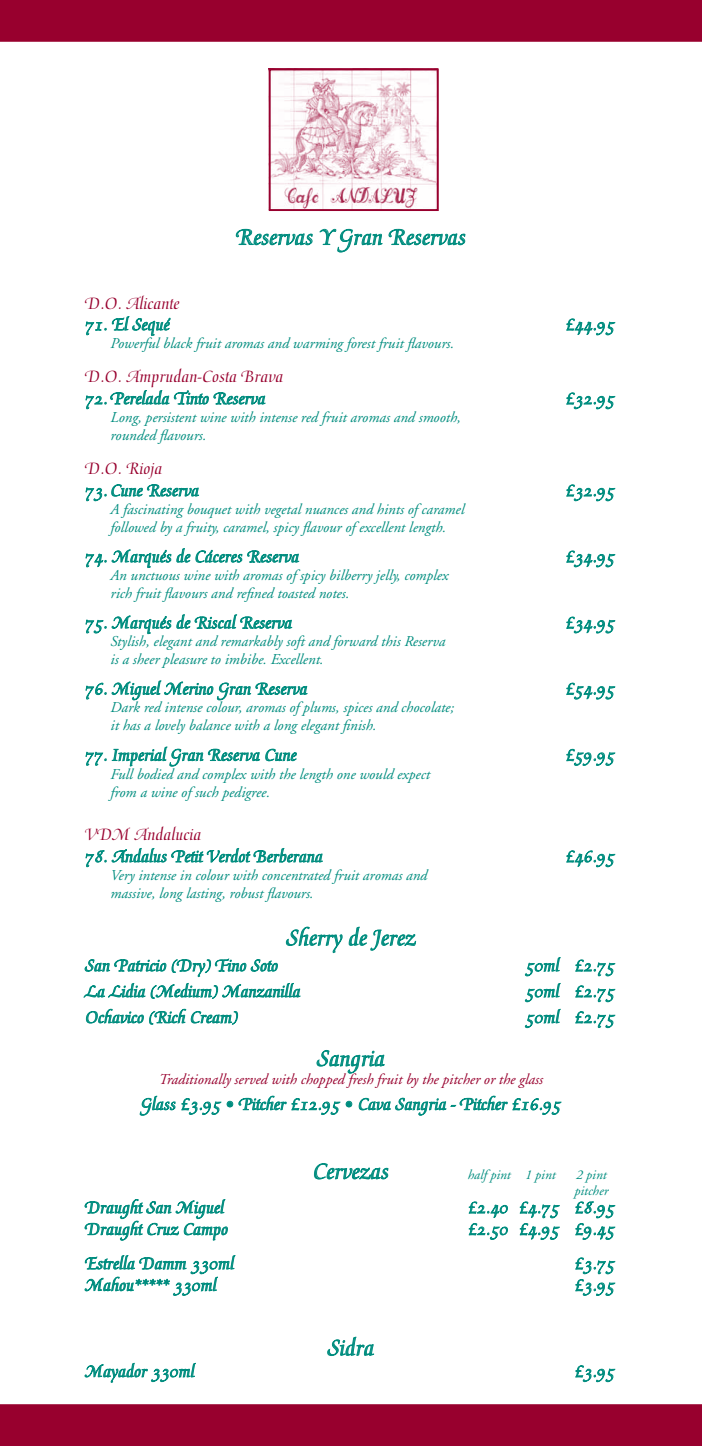
<style>
.page{position:relative;width:702px;height:1446px;background:#98002e}
.page>*{position:absolute;margin:0;border:0;box-sizing:border-box;transform-origin:0 0}
.t1{font:24px "Medici Script";color:#008d7f}
.t2{font:18px "Medici Script";color:#008d7f}
.t3{font:18px "Medici Script";color:#98002e}
.t4{font:italic 15px/18px "Adobe Garamond";color:#008d7f}
.t5{font:italic 15px "Adobe Garamond";color:#98002e}
.t6{font:italic 13.5px/16.2px "Adobe Garamond";color:#008d7f}
</style>
<div class="page">
<div style="left:0;top:42px;width:702px;height:1362px;background:#fff"></div>
<img style="left:272px;top:71px;width:164px;height:137px">
<div style="left:269px;top:68px;width:170px;height:143px;border:2px solid #98002e"></div>
<svg style="left:236px;top:229px;width:76px;height:18px"></svg>
<svg style="left:320px;top:229px;width:62px;height:23px"></svg>
<svg style="left:389px;top:229px;width:76px;height:18px"></svg>
<svg style="left:86px;top:315px;width:84px;height:21px;background:#c4e4e1"></svg>
<svg style="left:566px;top:319px;width:49px;height:16px"></svg>
<svg style="left:86px;top:388px;width:179px;height:21px;background:#c1e3e0"></svg>
<svg style="left:566px;top:392px;width:49px;height:17px"></svg>
<svg style="left:86px;top:484px;width:113px;height:17px;background:#b7dedb"></svg>
<svg style="left:566px;top:484px;width:49px;height:17px"></svg>
<svg style="left:86px;top:549px;width:85px;height:19px;background:#bae0dc"></svg>
<svg style="left:177px;top:546px;width:13px;height:16px"></svg>
<svg style="left:196px;top:550px;width:103px;height:15px;background:#a7d7d2"></svg>
<svg style="left:566px;top:551px;width:49px;height:16px"></svg>
<svg style="left:86px;top:615px;width:85px;height:19px;background:#bbe0dc"></svg>
<svg style="left:177px;top:612px;width:115px;height:19px;background:#b7dedb"></svg>
<svg style="left:566px;top:617px;width:49px;height:16px"></svg>
<svg style="left:86px;top:679px;width:221px;height:21px;background:#c1e3df"></svg>
<svg style="left:566px;top:683px;width:49px;height:16px"></svg>
<svg style="left:86px;top:745px;width:211px;height:21px;background:#c3e4e1"></svg>
<svg style="left:566px;top:749px;width:49px;height:16px"></svg>
<svg style="left:86px;top:846px;width:237px;height:21px;background:#bfe2df"></svg>
<svg style="left:566px;top:850px;width:49px;height:17px"></svg>
<svg style="left:286px;top:927px;width:56px;height:26px"></svg>
<svg style="left:349px;top:927px;width:67px;height:23px;background:#c2e3e0"></svg>
<svg style="left:575px;top:959px;width:40px;height:17px"></svg>
<svg style="left:84px;top:959px;width:216px;height:41px;background:#c3e4e0"></svg>
<svg style="left:575px;top:985px;width:40px;height:17px"></svg>
<svg style="left:86px;top:1009px;width:152px;height:17px;background:#b2dcd8"></svg>
<svg style="left:525px;top:956px;width:35px;height:72px;background:#c8e6e3"></svg>
<svg style="left:575px;top:1011px;width:40px;height:17px"></svg>
<svg style="left:317px;top:1050px;width:67px;height:23px;background:#bee1de"></svg>
<svg style="left:140px;top:1094px;width:35px;height:21px"></svg>
<svg style="left:181px;top:1098px;width:40px;height:17px"></svg>
<svg style="left:227px;top:1101px;width:6px;height:6px"></svg>
<svg style="left:239px;top:1096px;width:101px;height:19px;background:#bee1de"></svg>
<svg style="left:346px;top:1101px;width:6px;height:6px"></svg>
<svg style="left:359px;top:1096px;width:202px;height:19px;background:#bfe2de"></svg>
<svg style="left:314px;top:1163px;width:74px;height:18px"></svg>
<svg style="left:85px;top:1197px;width:143px;height:43px;background:#c0e3df"></svg>
<svg style="left:469px;top:1201px;width:39px;height:39px;background:#c3e4e0"></svg>
<svg style="left:520px;top:1201px;width:39px;height:39px;background:#bce1dd"></svg>
<svg style="left:575px;top:1201px;width:40px;height:39px;background:#bce1dd"></svg>
<svg style="left:85px;top:1253px;width:150px;height:42px;background:#c6e5e2"></svg>
<svg style="left:575px;top:1257px;width:40px;height:39px;background:#c0e2df"></svg>
<svg style="left:327px;top:1337px;width:47px;height:21px"></svg>
<svg style="left:85px;top:1361px;width:111px;height:22px;background:#c3e4e1"></svg>
<svg style="left:575px;top:1365px;width:40px;height:17px"></svg>
<h1 class="t1" style="left:236px;top:223px;width:231px">Reservas Y Gran Reservas</h1>
<p class="t3" style="left:85px;top:293px;width:96px">D.O. Alicante</p>
<p class="t2" style="left:85px;top:314px;width:86px">71. El Sequé</p>
<p class="t2" style="left:565px;top:314px;width:51px">£44.95</p>
<p class="t4" style="left:111px;top:335px;width:345px">Powerful black fruit aromas and warming forest fruit flavours.</p>
<p class="t3" style="left:85px;top:367px;width:200px">D.O. Amprudan-Costa Brava</p>
<p class="t2" style="left:85px;top:388px;width:182px">72. Perelada Tinto Reserva</p>
<p class="t2" style="left:565px;top:388px;width:51px">£32.95</p>
<p class="t4" style="left:111px;top:409px;width:352px">Long, persistent wine with intense red fruit aromas and smooth, rounded flavours.</p>
<p class="t3" style="left:85px;top:459px;width:79px">D.O. Rioja</p>
<p class="t2" style="left:85px;top:480px;width:115px">73. Cune Reserva</p>
<p class="t2" style="left:565px;top:480px;width:51px">£32.95</p>
<p class="t4" style="left:111px;top:501px;width:355px">A fascinating bouquet with vegetal nuances and hints of caramel followed by a fruity, caramel, spicy flavour of excellent length.</p>
<p class="t2" style="left:85px;top:546px;width:216px">74. Marqués de Cáceres Reserva</p>
<p class="t2" style="left:565px;top:546px;width:51px">£34.95</p>
<p class="t4" style="left:111px;top:567px;width:339px">An unctuous wine with aromas of spicy bilberry jelly, complex rich fruit flavours and refined toasted notes.</p>
<p class="t2" style="left:85px;top:612px;width:209px">75. Marqués de Riscal Reserva</p>
<p class="t2" style="left:565px;top:612px;width:51px">£34.95</p>
<p class="t4" style="left:111px;top:633px;width:336px">Stylish, elegant and remarkably soft and forward this Reserva is a sheer pleasure to imbibe. Excellent.</p>
<p class="t2" style="left:85px;top:678px;width:224px">76. Miguel Merino Gran Reserva</p>
<p class="t2" style="left:565px;top:678px;width:51px">£54.95</p>
<p class="t4" style="left:111px;top:699px;width:345px">Dark red intense colour, aromas of plums, spices and chocolate; it has a lovely balance with a long elegant finish.</p>
<p class="t2" style="left:85px;top:745px;width:213px">77. Imperial Gran Reserva Cune</p>
<p class="t2" style="left:565px;top:745px;width:51px">£59.95</p>
<p class="t4" style="left:111px;top:765px;width:321px">Full bodied and complex with the length one would expect from a wine of such pedigree.</p>
<p class="t3" style="left:85px;top:824px;width:118px">VDM Andalucia</p>
<p class="t2" style="left:85px;top:846px;width:239px">78. Andalus Petit Verdot Berberana</p>
<p class="t2" style="left:565px;top:846px;width:51px">£46.95</p>
<p class="t4" style="left:111px;top:867px;width:318px">Very intense in colour with concentrated fruit aromas and massive, long lasting, robust flavours.</p>
<h1 class="t1" style="left:286px;top:924px;width:131px">Sherry de Jerez</h1>
<p class="t2" style="left:85px;top:955px;width:194px">San Patricio (Dry) Fino Soto</p>
<p class="t2" style="left:525px;top:955px;width:91px">50ml £2.75</p>
<p class="t2" style="left:85px;top:981px;width:217px">La Lidia (Medium) Manzanilla</p>
<p class="t2" style="left:525px;top:981px;width:91px">50ml £2.75</p>
<p class="t2" style="left:85px;top:1007px;width:154px">Ochavico (Rich Cream)</p>
<p class="t2" style="left:525px;top:1007px;width:91px">50ml £2.75</p>
<h1 class="t1" style="left:317px;top:1045px;width:69px">Sangria</h1>
<p class="t5" style="left:159px;top:1071px;width:386px">Traditionally served with chopped fresh fruit by the pitcher or the glass</p>
<p class="t2" style="left:141px;top:1094px;width:421px">Glass £3.95 • Pitcher £12.95 • Cava Sangria - Pitcher £16.95</p>
<h1 class="t1" style="left:313px;top:1157px;width:77px">Cervezas</h1>
<p class="t6" style="left:467px;top:1166px;width:89px">half pint 1 pint</p>
<p class="t6" style="left:574px;top:1166px;width:35px">2 pint pitcher</p>
<p class="t2" style="left:85px;top:1197px;width:140px">Draught San Miguel</p>
<p class="t2" style="left:468px;top:1197px;width:148px">£2.40 £4.75 £8.95</p>
<p class="t2" style="left:85px;top:1219px;width:144px">Draught Cruz Campo</p>
<p class="t2" style="left:468px;top:1219px;width:148px">£2.50 £4.95 £9.45</p>
<p class="t2" style="left:85px;top:1253px;width:150px">Estrella Damm 330ml</p>
<p class="t2" style="left:574px;top:1253px;width:42px">£3.75</p>
<p class="t2" style="left:85px;top:1275px;width:133px">Mahou***** 330ml</p>
<p class="t2" style="left:574px;top:1275px;width:42px">£3.95</p>
<h1 class="t1" style="left:327px;top:1334px;width:48px">Sidra</h1>
<p class="t2" style="left:85px;top:1361px;width:111px">Mayador 330ml</p>
<p class="t2" style="left:574px;top:1361px;width:42px">£3.95</p>
</div>
